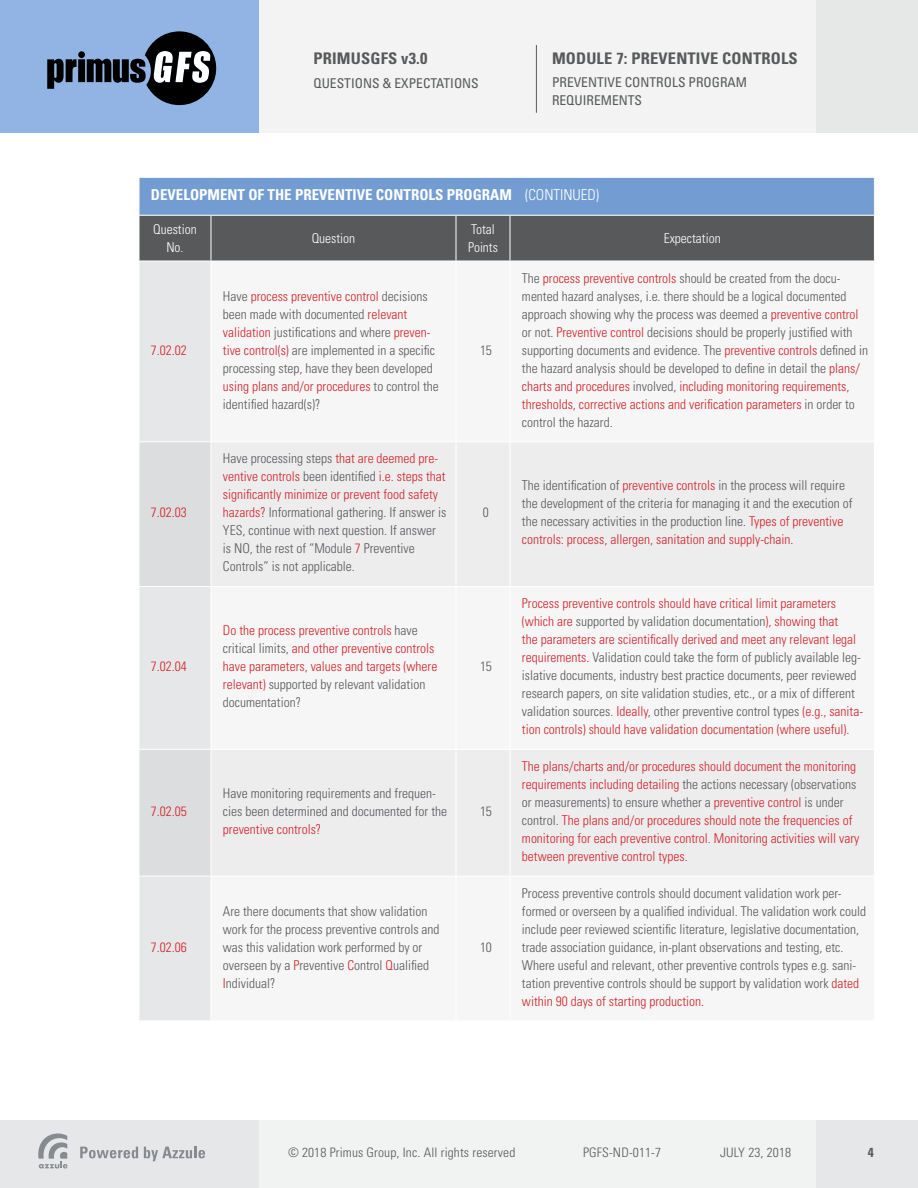
<style>
.page{position:relative;width:918px;height:1188px;background:#fff}
.page>*{position:absolute;margin:0;border:0;box-sizing:border-box;transform-origin:0 0}
.t1{font:700 condensed 16.05px "Univers LT Std";letter-spacing:.01em;color:#58595b}
.t2{font:700 condensed 15px "Univers LT Std";color:#fff}
.t3{font:300 condensed 13.5px/18px "Univers LT Std";color:#58595b}
.t4{font:300 condensed 13.5px/18px "Univers LT Std";color:#d2232a}
.t5{font:condensed 13.5px/18px "Univers LT Std";color:#58595b}
.t6{font:300 condensed 13.5px/18px "Univers LT Std";color:#fff;text-align:center}
.t7{font:300 condensed 13.05px "Univers LT Std";letter-spacing:.01em;color:#58595b}
.t8{font:700 condensed 13.05px "Univers LT Std";color:#58595b}
.s1{font-weight:300}
.s2{color:#d2232a}
.s3{color:#58595b}
</style>
<div class="page">
<div style="left:0;top:0;width:918px;height:132px;background:#f2f3f2"></div>
<div style="left:816px;top:0;width:102px;height:132px;background:#e6e7e7"></div>
<div style="left:0;top:0;width:259px;height:133px;background:#91b4e4"></div>
<svg style="left:47px;top:59px;width:30px;height:30px"></svg>
<div style="left:78px;top:59px;width:7px;height:23px;background:#000"></div>
<div style="left:78px;top:51px;width:7px;height:7px;background:#000;border-radius:50%"></div>
<svg style="left:87px;top:31px;width:129px;height:74px"></svg>
<div style="left:0;top:1120px;width:918px;height:68px;background:#f1f2f2"></div>
<div style="left:816px;top:1120px;width:102px;height:68px;background:#e6e7e8"></div>
<div style="left:0;top:1120px;width:259px;height:68px;background:#e6e7e8"></div>
<svg style="left:80px;top:1147px;width:58px;height:11px"></svg>
<svg style="left:144px;top:1147px;width:61px;height:14px"></svg>
<svg style="left:38px;top:1133px;width:30px;height:35px"></svg>
<hr style="left:536px;top:45px;width:1px;height:68px;background:#58595b">
<div style="left:139px;top:177px;width:735px;height:38px;background:#739dd2"></div>
<div style="left:140px;top:216px;width:734px;height:45px;background:#58595b"></div>
<div style="left:140px;top:262px;width:71px;height:758px;background:#e6e7e8"></div>
<svg style="left:140px;top:442px;width:71px;height:434px;background:#e0e1e2"></svg>
<svg style="left:212px;top:442px;width:662px;height:434px;fill:#ededee"></svg>
<hr style="left:139px;top:177px;width:72px;height:1px;background:#fff">
<hr style="left:139px;top:178px;width:1px;height:37px;background:#fff">
<hr style="left:211px;top:177px;width:245px;height:1px;background:#fff">
<hr style="left:456px;top:177px;width:54px;height:1px;background:#fff">
<hr style="left:510px;top:177px;width:365px;height:1px;background:#fff">
<hr style="left:211px;top:216px;width:1px;height:45px;background:#fff">
<hr style="left:456px;top:216px;width:1px;height:45px;background:#fff">
<hr style="left:510px;top:216px;width:1px;height:45px;background:#fff">
<hr style="left:139px;top:441px;width:72px;height:1px;background:#fff">
<hr style="left:456px;top:442px;width:1px;height:144px;background:#fff">
<hr style="left:510px;top:442px;width:1px;height:144px;background:#fff">
<hr style="left:139px;top:586px;width:72px;height:1px;background:#fff">
<hr style="left:211px;top:586px;width:245px;height:1px;background:#fff">
<hr style="left:456px;top:586px;width:54px;height:1px;background:#fff">
<hr style="left:456px;top:587px;width:1px;height:162px;background:#fff">
<hr style="left:510px;top:586px;width:365px;height:1px;background:#fff">
<hr style="left:510px;top:587px;width:1px;height:162px;background:#fff">
<hr style="left:139px;top:749px;width:72px;height:1px;background:#fff">
<hr style="left:211px;top:749px;width:245px;height:1px;background:#fff">
<hr style="left:456px;top:749px;width:54px;height:1px;background:#fff">
<hr style="left:456px;top:750px;width:1px;height:126px;background:#fff">
<hr style="left:510px;top:749px;width:365px;height:1px;background:#fff">
<hr style="left:510px;top:750px;width:1px;height:126px;background:#fff">
<hr style="left:139px;top:876px;width:72px;height:1px;background:#fff">
<p class="t1" style="left:314px;top:49px;width:115px">PRIMUSGFS v3.0</p>
<p class="t5" style="left:314px;top:74px;width:167px">QUESTIONS &amp; EXPECTATIONS</p>
<p class="t1" style="left:552px;top:49px;width:247px">MODULE 7: PREVENTIVE CONTROLS</p>
<p class="t5" style="left:552px;top:73px;width:197px">PREVENTIVE CONTROLS PROGRAM<br>REQUIREMENTS</p>
<p class="t2" style="left:151px;top:186px;width:450px">DEVELOPMENT OF THE PREVENTIVE CONTROLS PROGRAM <span class="s1">(CONTINUED)</span></p>
<p class="t6" style="left:153px;top:220px;width:45px">Question<br>No.</p>
<p class="t6" style="left:312px;top:229px;width:45px">Question</p>
<p class="t6" style="left:468px;top:220px;width:31px;text-align:left">Total<br>Points</p>
<p class="t6" style="left:664px;top:229px;width:58px">Expectation</p>
<p class="t4" style="left:151px;top:341px;width:37px">7.02.02</p>
<p class="t3" style="left:223px;top:287px;width:217px">Have <span class="s2">process preventive control</span> decisions been made with documented <span class="s2">relevant validation</span> justifications and where <span class="s2">preven&shy;tive control(s)</span> are implemented in a specific processing step, have they been developed <span class="s2">using plans and/or procedures</span> to control the identified hazard(s)?</p>
<p class="t3" style="left:480px;top:341px;width:13px">15</p>
<p class="t3" style="left:522px;top:269px;width:348px">The <span class="s2">process preventive controls</span> should be created from the docu&shy;mented hazard analyses, i.e. there should be a logical documented approach showing why the process was deemed a <span class="s2">preventive control </span>or not. <span class="s2">Preventive control</span> decisions should be properly justified with supporting documents and evidence. The <span class="s2">preventive controls</span> defined in the hazard analysis should be developed to define in detail the <span class="s2">plans/ charts and procedures</span> involved, <span class="s2">including monitoring requirements, thresholds, corrective actions and verification parameters</span> in order to control the hazard.</p>
<p class="t4" style="left:151px;top:504px;width:37px">7.02.03</p>
<p class="t3" style="left:223px;top:450px;width:225px">Have processing steps <span class="s2">that are deemed pre&shy;ventive controls</span> been identified <span class="s2">i.e. steps that significantly minimize or prevent food safety hazards?</span> Informational gathering. If answer is YES, continue with next question. If answer is NO, the rest of “Module <span class="s2">7</span> Preventive Controls” is not applicable.</p>
<p class="t3" style="left:483px;top:504px;width:7px">0</p>
<p class="t3" style="left:522px;top:477px;width:332px">The identification of <span class="s2">preventive controls</span> in the process will require the development of the criteria for managing it and the execution of the necessary activities in the production line. <span class="s2">Types of preventive controls: process, allergen, sanitation and supply-chain.</span></p>
<p class="t4" style="left:151px;top:657px;width:37px">7.02.04</p>
<p class="t4" style="left:223px;top:621px;width:216px">Do the process preventive controls <span class="s3">have critical limits,</span> and other preventive controls have parameters, values and targets (where relevant) <span class="s3">supported by relevant validation documentation?</span></p>
<p class="t3" style="left:480px;top:657px;width:13px">15</p>
<p class="t3" style="left:522px;top:594px;width:343px"><span class="s2">Process preventive controls should have critical limit parameters (which are</span> supported by validation documentation<span class="s2">), showing that<br>the parameters are scientifically derived and meet any relevant legal requirements.</span> Validation could take the form of publicly available leg&shy;islative documents, industry best practice documents, peer reviewed research papers, on site validation studies, etc., or a mix of different validation sources. <span class="s2">Ideally</span>, other preventive control types <span class="s2">(e.g., sanita&shy;tion controls) should have validation documentation (where useful).</span></p>
<p class="t4" style="left:151px;top:802px;width:37px">7.02.05</p>
<p class="t3" style="left:223px;top:784px;width:226px">Have monitoring requirements and frequen&shy;cies been determined and documented for the</p>
<p class="t4" style="left:223px;top:820px;width:100px">preventive controls?</p>
<p class="t3" style="left:480px;top:802px;width:13px">15</p>
<p class="t4" style="left:522px;top:757px;width:339px">The plans/charts and/or procedures should document the monitoring requirements including detailing <span class="s3">the actions necessary (observations or measurements) to ensure whether a</span> preventive control <span class="s3">is under control.</span> The plans and/or procedures should note the frequencies of monitoring for each preventive control. Monitoring activities will vary between preventive control types<span class="s3">.</span></p>
<p class="t4" style="left:151px;top:938px;width:37px">7.02.06</p>
<p class="t3" style="left:223px;top:902px;width:218px">Are there documents that show validation work for the process preventive controls and was this validation work performed by or overseen by a <span class="s2">P</span>reventive <span class="s2">C</span>ontrol <span class="s2">Q</span>ualified <span class="s2">I</span>ndividual?</p>
<p class="t3" style="left:480px;top:938px;width:13px">10</p>
<p class="t3" style="left:522px;top:884px;width:346px">Process preventive controls should document validation work per&shy;formed or overseen by a qualified individual. The validation work could include peer reviewed scientific literature, legislative documentation, trade association guidance, in-plant observations and testing, etc.<br>Where useful and relevant, other preventive controls types e.g. sani&shy;tation preventive controls should be support by validation work <span class="s2">dated within 90 days of starting production.</span></p>
<p class="t7" style="left:288px;top:1145px;width:229px">© 2018 Primus Group, Inc. All rights reserved</p>
<p class="t7" style="left:583px;top:1145px;width:80px">PGFS-ND-011-7</p>
<p class="t7" style="left:720px;top:1145px;width:73px">JULY 23, 2018</p>
<p class="t8" style="left:868px;top:1145px;width:7px">4</p>
</div>
